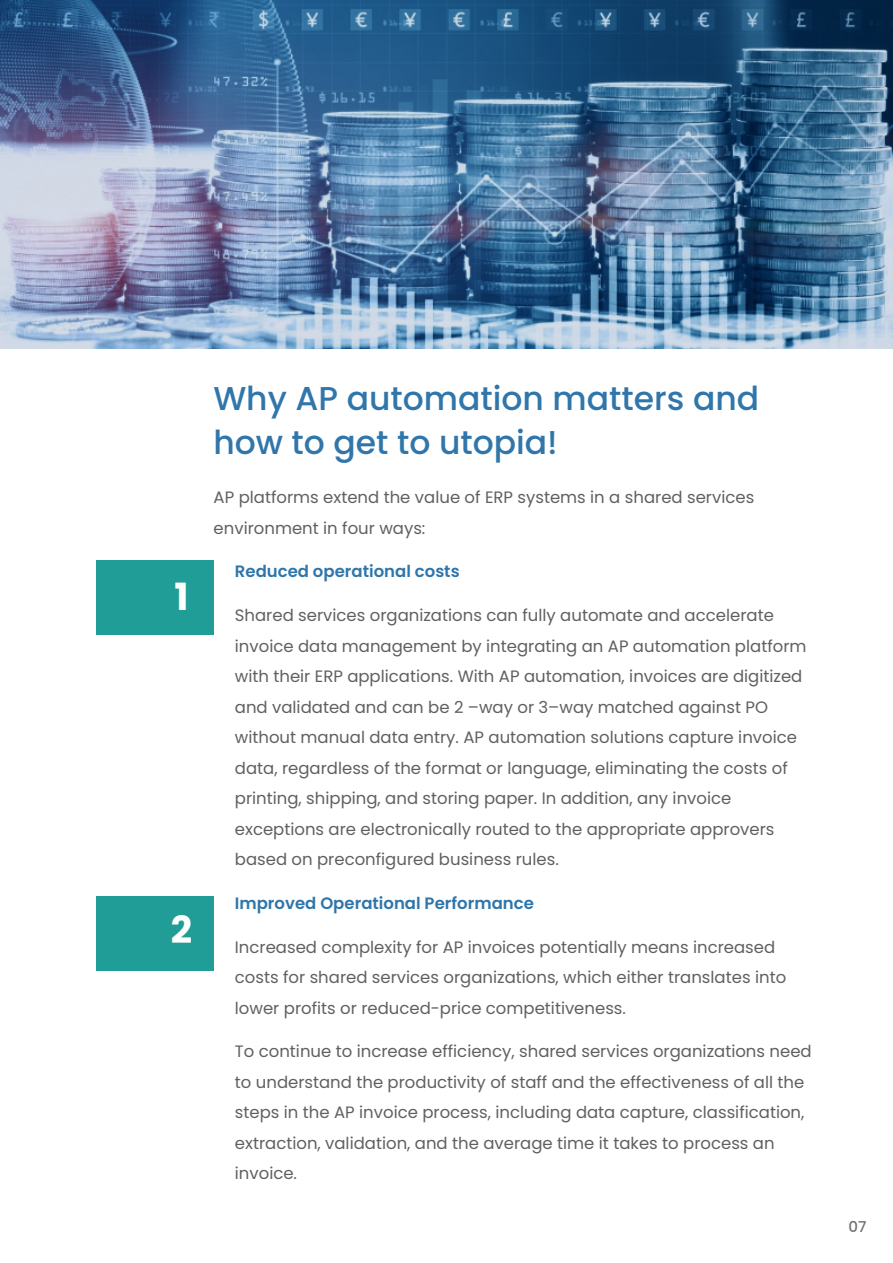
<style>
.page{position:relative;width:893px;height:1263px;background:#fff}
.page>*{position:absolute;margin:0;border:0;box-sizing:border-box;transform-origin:0 0}
.t1{font:700 37.5px "Poppins";color:#fefefe}
.t2{font:500 33px/43.7px "Poppins";color:#3076aa}
.t3{font:16.5px/30.6px "Poppins";color:#606062}
.t4{font:600 16.5px "Poppins";color:#2e76aa}
.t5{font:500 15px "Poppins";color:#727376}
</style>
<div class="page">
<img style="left:0;top:0;width:893px;height:348px">
<div style="left:97px;top:560px;width:117px;height:74px;background:#209d96"></div>
<div style="left:97px;top:896px;width:117px;height:75px;background:#209d96"></div>
<h1 class="t1" style="left:175px;top:570px;width:16px">1</h1>
<h1 class="t1" style="left:171px;top:904px;width:23px">2</h1>
<h2 class="t2" style="left:213px;top:377px;width:547px">Why AP automation matters and how to get to utopia!</h2>
<p class="t3" style="left:214px;top:482px;width:542px">AP platforms extend the value of ERP systems in a shared services environment in four ways:</p>
<p class="t4" style="left:235px;top:560px;width:226px">Reduced operational costs</p>
<p class="t3" style="left:235px;top:600px;width:573px">Shared services organizations can fully automate and accelerate invoice data management by integrating an AP automation platform with their ERP applications. With AP automation, invoices are digitized and validated and can be 2 –way or 3–way matched against PO without manual data entry. AP automation solutions capture invoice data, regardless of the format or language, eliminating the costs of printing, shipping, and storing paper. In addition, any invoice exceptions are electronically routed to the appropriate approvers based on preconfigured business rules.</p>
<p class="t4" style="left:235px;top:891px;width:300px">Improved Operational Performance</p>
<p class="t3" style="left:235px;top:931px;width:553px">Increased complexity for AP invoices potentially means increased costs for shared services organizations, which either translates into lower profits or reduced-price competitiveness.</p>
<p class="t3" style="left:235px;top:1036px;width:578px">To continue to increase efficiency, shared services organizations need to understand the productivity of staff and the effectiveness of all the steps in the AP invoice process, including data capture, classification, extraction, validation, and the average time it takes to process an invoice.</p>
<p class="t5" style="left:848px;top:1216px;width:20px">07</p>
</div>
